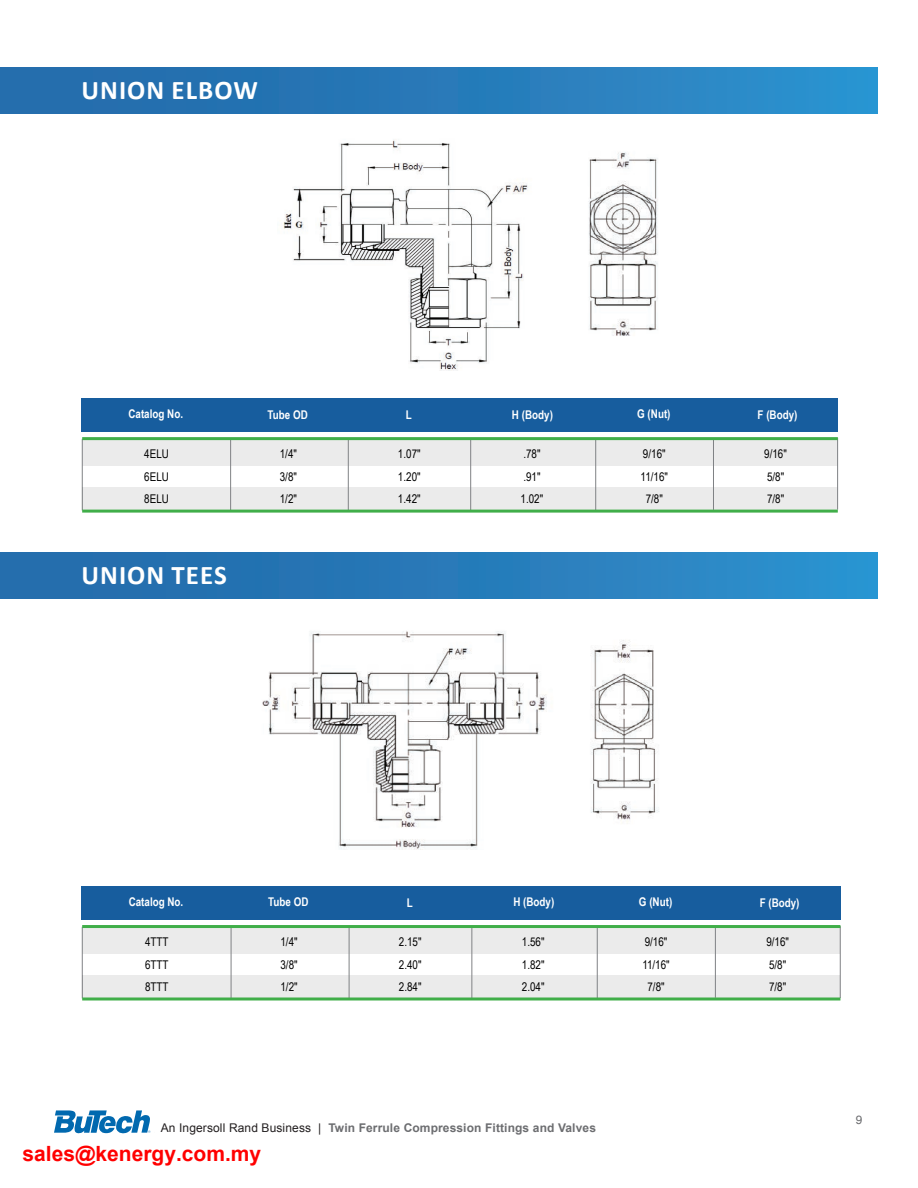
<style>
.page{position:relative;width:918px;height:1188px;background:#fff}
.page>*{position:absolute;margin:0;border:0;box-sizing:border-box;transform-origin:0 0}
.Page_Header_2{font:700 27px "Calibri";letter-spacing:.04em;color:#fff}
.Chart_Data{font:12px "Arial Narrow";color:#000}
.Chart_Header{font:700 12px "Arial Narrow";color:#fff}
.t1{font:700 12px "Arial";letter-spacing:.01em;color:#6c6d70}
.t2{font:12px "Helvetica";color:#6c6d70}
.s1{font-weight:400;color:#231f20}
</style>
<div class="page">
<svg style="left:54px;top:1110px;width:96px;height:23px"></svg>
<div style="left:0;top:552px;width:878px;height:46px;background:linear-gradient(to right,#2367a7,#2c91ce)"></div>
<hr style="left:840px;top:926px;width:1px;height:72px;background:#808285">
<div style="left:81px;top:886px;width:759px;height:33px;background:#175d9e"></div>
<div style="left:82px;top:927px;width:758px;height:27px;background:#ebebeb"></div>
<hr style="left:82px;top:927px;width:1px;height:71px;background:#808285">
<div style="left:82px;top:975px;width:758px;height:23px;background:#ebebeb"></div>
<hr style="left:349px;top:928px;width:1px;height:70px;background:#808285">
<hr style="left:715px;top:927px;width:1px;height:71px;background:#808285">
<hr style="left:597px;top:928px;width:1px;height:70px;background:#808285">
<hr style="left:231px;top:927px;width:1px;height:71px;background:#808285">
<hr style="left:472px;top:927px;width:1px;height:71px;background:#808285">
<hr style="left:82px;top:998px;width:758px;height:2px;background:#40ae49">
<hr style="left:82px;top:925px;width:758px;height:3px;background:#40ae49">
<img style="left:262px;top:631px;width:285px;height:218px">
<img style="left:590px;top:640px;width:69px;height:184px">
<div style="left:0;top:67px;width:878px;height:47px;background:linear-gradient(to right,#2367a7,#2c91ce)"></div>
<div style="left:81px;top:398px;width:757px;height:33px;background:#175d9e"></div>
<div style="left:82px;top:439px;width:756px;height:27px;background:#ebebeb"></div>
<hr style="left:82px;top:439px;width:1px;height:72px;background:#808285">
<div style="left:82px;top:487px;width:756px;height:23px;background:#ebebeb"></div>
<hr style="left:348px;top:440px;width:1px;height:71px;background:#808285">
<hr style="left:837px;top:438px;width:1px;height:72px;background:#808285">
<hr style="left:713px;top:439px;width:1px;height:71px;background:#808285">
<hr style="left:595px;top:440px;width:1px;height:70px;background:#808285">
<hr style="left:230px;top:439px;width:1px;height:72px;background:#808285">
<hr style="left:470px;top:439px;width:1px;height:72px;background:#808285">
<hr style="left:82px;top:437px;width:756px;height:3px;background:#40ae49">
<hr style="left:82px;top:510px;width:756px;height:3px;background:#40ae49">
<img style="left:283px;top:140px;width:245px;height:231px">
<img style="left:589px;top:152px;width:69px;height:184px">
<p class="Page_Header_2" style="left:82px;top:73px;width:178px">UNION ELBOW</p>
<p class="Chart_Header" style="left:128px;top:405px;width:56px">Catalog No.</p>
<p class="Chart_Header" style="left:268px;top:405px;width:42px">Tube OD</p>
<p class="Chart_Header" style="left:512px;top:405px;width:42px">H (Body)</p>
<p class="Chart_Header" style="left:637px;top:405px;width:35px">G (Nut)</p>
<p class="Chart_Header" style="left:758px;top:406px;width:41px">F (Body)</p>
<p class="Chart_Data" style="left:280px;top:445px;width:19px">1/4"</p>
<p class="Chart_Data" style="left:280px;top:468px;width:19px">3/8"</p>
<p class="Chart_Data" style="left:280px;top:490px;width:19px">1/2"</p>
<p class="Chart_Header" style="left:406px;top:406px;width:8px">L</p>
<p class="Chart_Data" style="left:398px;top:445px;width:24px">1.07"</p>
<p class="Chart_Data" style="left:398px;top:468px;width:24px">1.20"</p>
<p class="Chart_Data" style="left:398px;top:490px;width:24px">1.42"</p>
<p class="Chart_Data" style="left:643px;top:445px;width:24px">9/16"</p>
<p class="Chart_Data" style="left:641px;top:468px;width:29px">11/16"</p>
<p class="Chart_Data" style="left:646px;top:490px;width:19px">7/8"</p>
<p class="Chart_Data" style="left:764px;top:445px;width:24px">9/16"</p>
<p class="Chart_Data" style="left:767px;top:468px;width:19px">5/8"</p>
<p class="Chart_Data" style="left:767px;top:490px;width:19px">7/8"</p>
<p class="Chart_Data" style="left:523px;top:445px;width:19px">.78"</p>
<p class="Chart_Data" style="left:523px;top:468px;width:19px">.91"</p>
<p class="Chart_Data" style="left:521px;top:490px;width:24px">1.02"</p>
<p class="Chart_Data" style="left:144px;top:445px;width:26px">4ELU</p>
<p class="Chart_Data" style="left:144px;top:468px;width:26px">6ELU</p>
<p class="Chart_Data" style="left:144px;top:490px;width:26px">8ELU</p>
<p class="Page_Header_2" style="left:82px;top:557px;width:147px">UNION TEES</p>
<p class="Chart_Header" style="left:129px;top:893px;width:56px">Catalog No.</p>
<p class="Chart_Header" style="left:268px;top:893px;width:42px">Tube OD</p>
<p class="Chart_Header" style="left:513px;top:893px;width:42px">H (Body)</p>
<p class="Chart_Header" style="left:639px;top:893px;width:35px">G (Nut)</p>
<p class="Chart_Header" style="left:760px;top:894px;width:41px">F (Body)</p>
<p class="Chart_Data" style="left:280px;top:933px;width:19px">1/4"</p>
<p class="Chart_Data" style="left:280px;top:956px;width:19px">3/8"</p>
<p class="Chart_Data" style="left:280px;top:978px;width:19px">1/2"</p>
<p class="Chart_Header" style="left:407px;top:894px;width:8px">L</p>
<p class="Chart_Data" style="left:399px;top:933px;width:24px">2.15"</p>
<p class="Chart_Data" style="left:399px;top:956px;width:24px">2.40"</p>
<p class="Chart_Data" style="left:399px;top:978px;width:24px">2.84"</p>
<p class="Chart_Data" style="left:645px;top:933px;width:24px">9/16"</p>
<p class="Chart_Data" style="left:642px;top:956px;width:29px">11/16"</p>
<p class="Chart_Data" style="left:647px;top:978px;width:19px">7/8"</p>
<p class="Chart_Data" style="left:766px;top:933px;width:24px">9/16"</p>
<p class="Chart_Data" style="left:769px;top:956px;width:19px">5/8"</p>
<p class="Chart_Data" style="left:769px;top:978px;width:19px">7/8"</p>
<p class="Chart_Data" style="left:522px;top:933px;width:24px">1.56"</p>
<p class="Chart_Data" style="left:522px;top:956px;width:24px">1.82"</p>
<p class="Chart_Data" style="left:522px;top:978px;width:24px">2.04"</p>
<p class="Chart_Data" style="left:145px;top:933px;width:25px">4TTT</p>
<p class="Chart_Data" style="left:145px;top:956px;width:25px">6TTT</p>
<p class="Chart_Data" style="left:145px;top:978px;width:25px">8TTT</p>
<p class="t1" style="left:161px;top:1120px;width:437px"><span class="s1">An Ingersoll Rand Business |</span> Twin Ferrule Compression Fittings and Valves</p>
<p class="t2" style="left:856px;top:1110px;width:8px">9</p>
</div>
